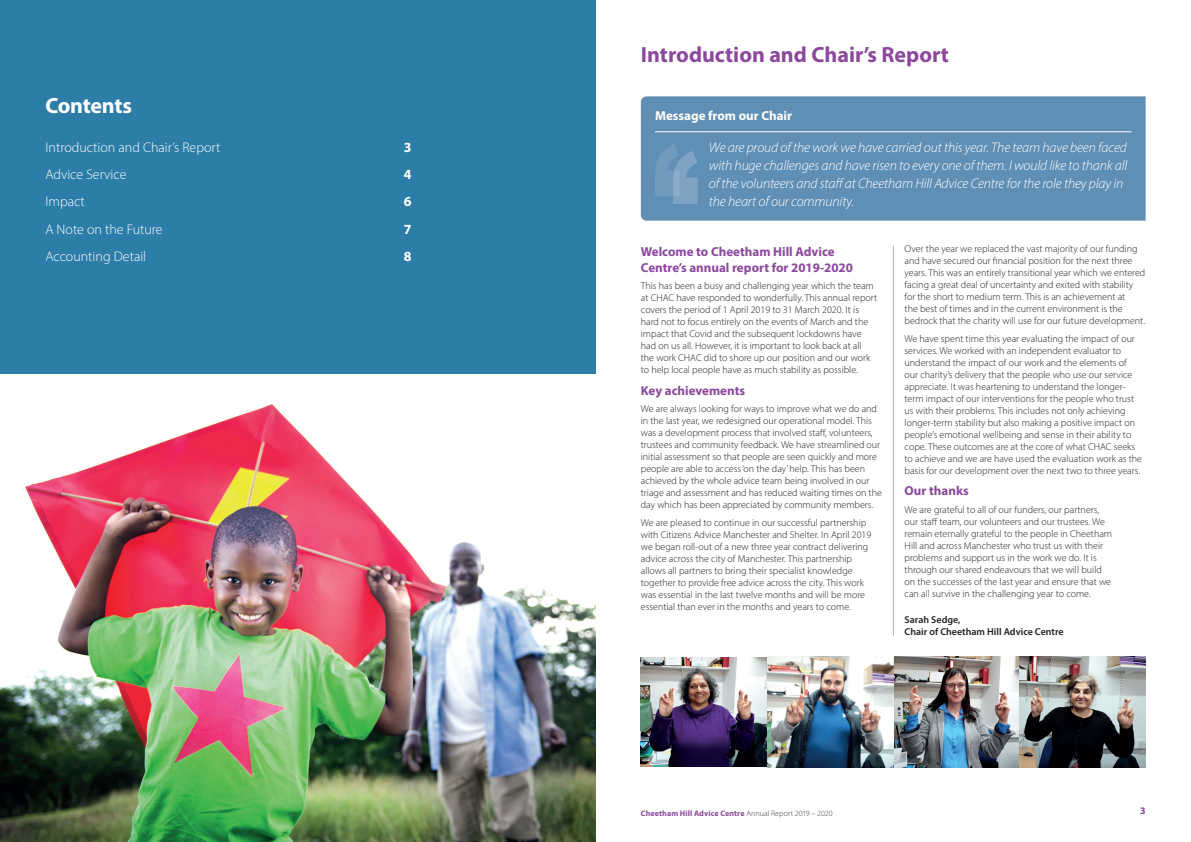
<style>
.page{position:relative;width:1191px;height:842px;background:#fff}
.page>*{position:absolute;margin:0;border:0;box-sizing:border-box;transform-origin:0 0}
.t1{font:700 22px "Myriad Pro";color:#8b489c}
.t2{font:700 22px "Myriad Pro";letter-spacing:-.015em;color:#fff}
.t3{font:italic 300 14px/18px "Myriad Pro";letter-spacing:-.01em;color:#fff}
.t4{font:300 14px "Myriad Pro";color:#fff}
.t5{font:700 14px "Myriad Pro";color:#fff}
.t6{font:700 13px/15.6px "Myriad Pro";color:#8b489c}
.t7{font:700 13px "Myriad Pro";color:#fff}
.t8{font:300 10px/12px "Myriad Pro";color:#231f20}
.t9{font:600 10px/12px "Myriad Pro";color:#231f20}
.t10{font:700 10px "Myriad Pro";color:#8b489c}
.t11{font:700 8px "Myriad Pro";letter-spacing:.015em;color:#8b489c}
.s1{font-weight:300;color:#3e3e3f}
</style>
<div class="page">
<div style="left:0;top:0;width:595px;height:842px;background:#2c7da8"></div>
<img style="left:0;top:374px;width:595px;height:468px">
<div style="left:641px;top:96px;width:504px;height:125px;background:#608fb5"></div>
<hr style="left:655px;top:132px;width:476px;height:1px;background:#fff">
<svg style="left:655px;top:144px;width:42px;height:60px;background:#729bbd"></svg>
<hr style="left:893px;top:245px;width:1px;height:391px;background:#bfabd2">
<img style="left:641px;top:657px;width:504px;height:110px">
<h1 class="t2" style="left:45px;top:91px;width:88px">Contents</h1>
<h2 class="t4" style="left:45px;top:138px;width:176px">Introduction and Chair’s Report</h2>
<h2 class="t5" style="left:404px;top:138px;width:9px">3</h2>
<h2 class="t4" style="left:45px;top:166px;width:83px">Advice Service</h2>
<h2 class="t5" style="left:404px;top:165px;width:9px">4</h2>
<h2 class="t4" style="left:45px;top:193px;width:41px">Impact</h2>
<h2 class="t5" style="left:404px;top:192px;width:9px">6</h2>
<h2 class="t4" style="left:45px;top:221px;width:119px">A Note on the Future</h2>
<h2 class="t5" style="left:404px;top:220px;width:9px">7</h2>
<h2 class="t4" style="left:45px;top:248px;width:102px">Accounting Detail</h2>
<h2 class="t5" style="left:404px;top:247px;width:9px">8</h2>
<h1 class="t1" style="left:641px;top:40px;width:309px">Introduction and Chair’s Report</h1>
<h3 class="t7" style="left:655px;top:107px;width:139px">Message from our Chair</h3>
<p class="t3" style="left:709px;top:139px;width:420px">We are proud of the work we have carried out this year. The team have been faced with huge challenges and have risen to every one of them. I would like to thank all of the volunteers and staff at Cheetham Hill Advice Centre for the role they play in the heart of our community.</p>
<h3 class="t6" style="left:641px;top:243px;width:214px">Welcome to Cheetham Hill Advice<br>Centre’s annual report for 2019-2020</h3>
<p class="t8" style="left:641px;top:280px;width:238px">This has been a busy and challenging year which the team at CHAC have responded to wonderfully. This annual report covers the period of 1 April 2019 to 31 March 2020. It is hard not to focus entirely on the events of March and the impact that Covid and the subsequent lockdowns have had on us all. However, it is important to look back at all the work CHAC did to shore up our position and our work to help local people have as much stability as possible.</p>
<h3 class="t6" style="left:641px;top:382px;width:106px">Key achievements</h3>
<p class="t8" style="left:641px;top:403px;width:242px">We are always looking for ways to improve what we do and in the last year, we redesigned our operational model. This was a development process that involved staff, volunteers, trustees and community feedback. We have streamlined our initial assessment so that people are seen quickly and more people are able to access ‘on the day’ help. This has been achieved by the whole advice team being involved in our triage and assessment and has reduced waiting times on the day which has been appreciated by community members.</p>
<p class="t8" style="left:641px;top:516px;width:232px">We are pleased to continue in our successful partnership with Citizens Advice Manchester and Shelter. In April 2019 we began roll-out of a new three year contract delivering advice across the city of Manchester. This partnership allows all partners to bring their specialist knowledge together to provide free advice across the city. This work was essential in the last twelve months and will be more essential than ever in the months and years to come.</p>
<p class="t8" style="left:904px;top:243px;width:242px">Over the year we replaced the vast majority of our funding and have secured our financial position for the next three years. This was an entirely transitional year which we entered facing a great deal of uncertainty and exited with stability for the short to medium term. This is an achievement at<br>the best of times and in the current environment is the bedrock that the charity will use for our future development.</p>
<p class="t8" style="left:904px;top:333px;width:239px">We have spent time this year evaluating the impact of our services. We worked with an independent evaluator to understand the impact of our work and the elements of our charity’s delivery that the people who use our service appreciate. It was heartening to understand the longer&shy;term impact of our interventions for the people who trust us with their problems. This includes not only achieving longer-term stability but also making a positive impact on people’s emotional wellbeing and sense in their ability to cope. These outcomes are at the core of what CHAC seeks to achieve and we are have used the evaluation work as the basis for our development over the next two to three years.</p>
<h3 class="t6" style="left:904px;top:483px;width:66px">Our thanks</h3>
<p class="t8" style="left:904px;top:504px;width:209px">We are grateful to all of our funders, our partners, our staff team, our volunteers and our trustees. We remain eternally grateful to the people in Cheetham Hill and across Manchester who trust us with their problems and support us in the work we do. It is through our shared endeavours that we will build on the successes of the last year and ensure that we can all survive in the challenging year to come.</p>
<p class="t9" style="left:904px;top:614px;width:161px">Sarah Sedge,<br>Chair of Cheetham Hill Advice Centre</p>
<p class="t11" style="left:641px;top:808px;width:193px">Cheetham Hill Advice Centre <span class="s1">Annual Report 2019 – 2020</span></p>
<p class="t10" style="left:1140px;top:804px;width:7px">3</p>
</div>
